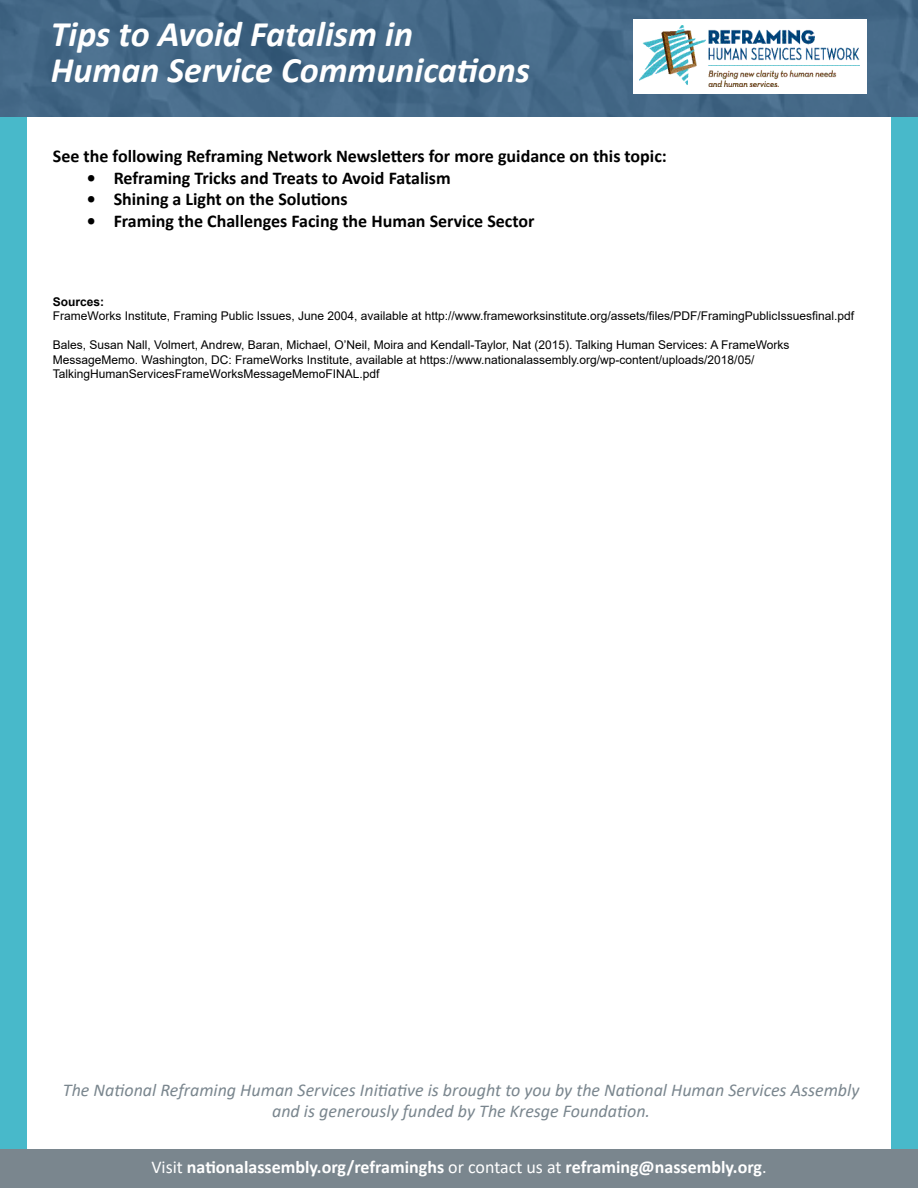
<style>
.page{position:relative;width:918px;height:1188px;background:#fff}
.page>*{position:absolute;margin:0;border:0;box-sizing:border-box;transform-origin:0 0}
.t1{font:italic 700 36px/36px "Calibri";color:#fff}
.t2{font:700 18px "Calibri";color:#000}
.t3{font:italic 18px/21.6px "Calibri";color:#7a868e;text-align:center}
.t4{font:700 18px "Calibri";color:#fff}
.t5{font:12px/14.4px "Arial";color:#000}
.t6{font:700 12px "Arial";color:#000}
.s1{font-weight:400}
</style>
<div class="page">
<div style="left:0;top:117px;width:918px;height:1039px;background:#48b9ca"></div>
<div style="left:27px;top:117px;width:864px;height:1032px;background:#fff"></div>
<div style="left:0;top:1149px;width:918px;height:39px;background:#7a868e"></div>
<div style="left:0;top:0;width:918px;height:117px;background:#456988"></div>
<div style="left:634px;top:19px;width:233px;height:75px;background:#fff"></div>
<img style="left:640px;top:25px;width:220px;height:62px">
<h1 class="t1" style="left:51px;top:15px;width:481px">Tips to Avoid Fatalism in<br>Human Service Communications</h1>
<h2 class="t2" style="left:53px;top:143px;width:615px">See the following Reframing Network Newsletters for more guidance on this topic:</h2>
<h2 class="t2" style="left:87px;top:165px;width:366px">• Reframing Tricks and Treats to Avoid Fatalism</h2>
<h2 class="t2" style="left:87px;top:186px;width:263px">• Shining a Light on the Solutions</h2>
<h2 class="t2" style="left:87px;top:208px;width:449px">• Framing the Challenges Facing the Human Service Sector</h2>
<p class="t6" style="left:53px;top:293px;width:53px">Sources:</p>
<p class="t5" style="left:53px;top:309px;width:803px">FrameWorks Institute, Framing Public Issues, June 2004, available at http://www.frameworksinstitute.org/assets/files/PDF/FramingPublicIssuesfinal.pdf</p>
<p class="t5" style="left:53px;top:338px;width:738px">Bales, Susan Nall, Volmert, Andrew, Baran, Michael, O’Neil, Moira and Kendall-Taylor, Nat (2015). Talking Human Services: A FrameWorks<br>MessageMemo. Washington, DC: FrameWorks Institute, available at https://www.nationalassembly.org/wp-content/uploads/2018/05/<br>TalkingHumanServicesFrameWorksMessageMemoFINAL.pdf</p>
<h2 class="t3" style="left:63px;top:1078px;width:798px">The National Reframing Human Services Initiative is brought to you by the National Human Services Assembly and is generously funded by The Kresge Foundation.</h2>
<h2 class="t4" style="left:151px;top:1154px;width:617px"><span class="s1">Visit</span> nationalassembly.org/reframinghs <span class="s1">or contact us at</span> reframing@nassembly.org<span class="s1">.</span></h2>
</div>
